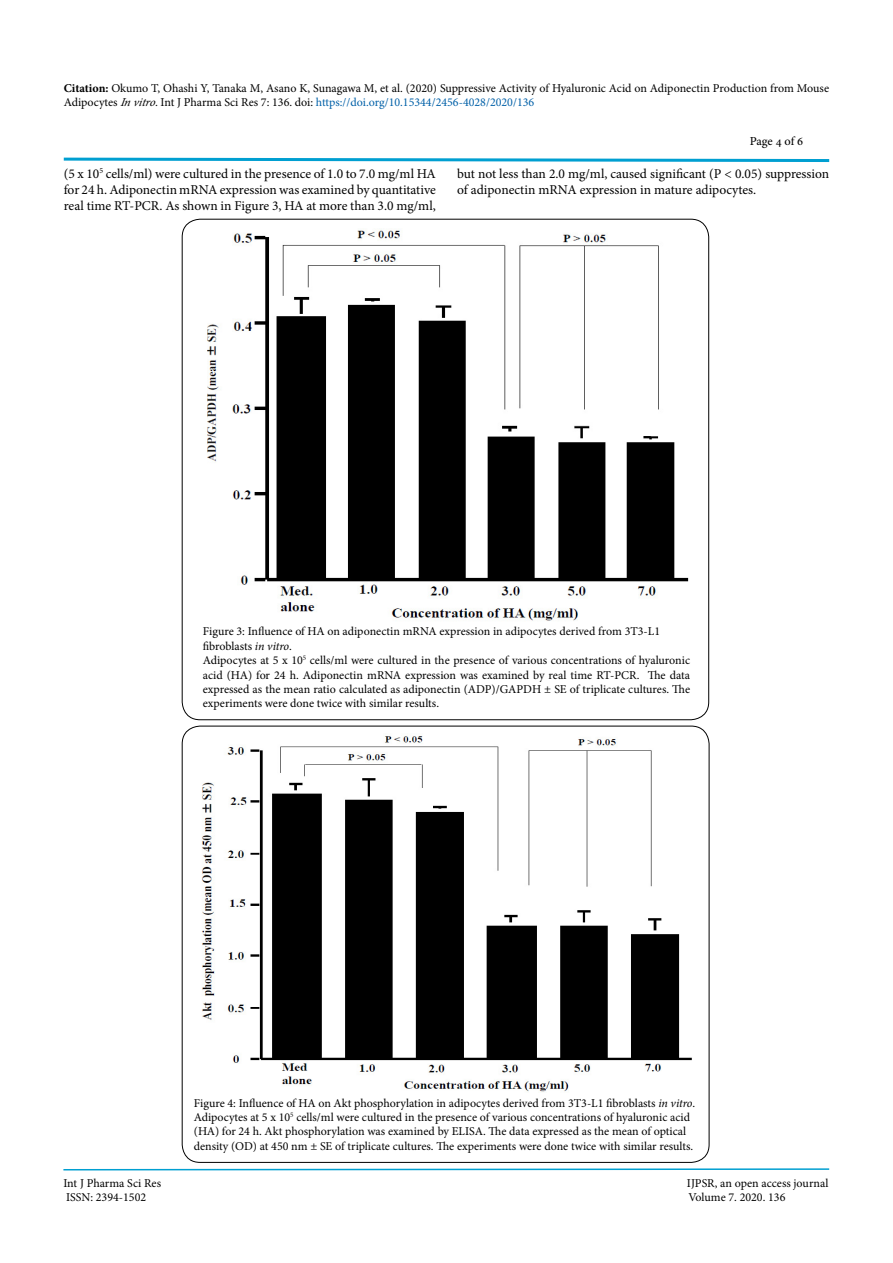
<style>
.page{position:relative;width:893px;height:1263px;background:#fff}
.page>*{position:absolute;margin:0;border:0;box-sizing:border-box;transform-origin:0 0}
.t1{font:13.5px/16.2px "Minion Pro";color:#000;text-align:justify}
.t2{font:12px/14.4px "Minion Pro";color:#000}
.t3{font:12px "Adobe Hebrew";letter-spacing:-.01em;color:#000}
.s1{font-weight:700}
.s2{font-style:italic}
.s3{color:#0060a8}
</style>
<div class="page">
<svg style="left:63px;top:1168px;width:767px;height:3px;background:#7fcee7"></svg>
<svg style="left:63px;top:157px;width:767px;height:5px"></svg>
<img style="left:206px;top:230px;width:483px;height:391px">
<img style="left:201px;top:736px;width:491px;height:356px">
<p class="t2" style="left:64px;top:81px;width:767px"><span class="s1">Citation:</span> Okumo T, Ohashi Y, Tanaka M, Asano K, Sunagawa M, et al. (2020) Suppressive Activity of Hyaluronic Acid on Adiponectin Production from Mouse<br>Adipocytes <span class="s2">In vitro</span><span class="s2">.</span>Int J Pharma Sci Res 7: 136. doi: <span class="s3">https://doi.org/10.15344/2456-4028/2020/136</span></p>
<p class="t3" style="left:750px;top:134px;width:55px">Page 4 of 6</p>
<p class="t1" style="left:64px;top:165px;width:374px">(5 x 10<sup>5</sup> cells/ml) were cultured in the presence of 1.0 to 7.0 mg/ml HA for 24 h. Adiponectin mRNA expression was examined by quantitative real time RT-PCR. As shown in Figure 3, HA at more than 3.0 mg/ml,</p>
<p class="t1" style="left:457px;top:165px;width:374px">but not less than 2.0 mg/ml, caused significant (P &lt; 0.05) suppression of adiponectin mRNA expression in mature adipocytes.</p>
<p class="t2" style="left:203px;top:624px;width:489px">Figure 3: Influence of HA on adiponectin mRNA expression in adipocytes derived from 3T3-L1 fibroblasts <span class="s2">in vitro</span>.<br>Adipocytes at 5 x 10<sup>5</sup> cells/ml were cultured in the presence of various concentrations of hyaluronic acid (HA) for 24 h. Adiponectin mRNA expression was examined by real time RT-PCR. The data expressed as the mean ratio calculated as adiponectin (ADP)/GAPDH ± SE of triplicate cultures. The experiments were done twice with similar results.</p>
<p class="t2" style="left:194px;top:1095px;width:503px">Figure 4: Influence of HA on Akt phosphorylation in adipocytes derived from 3T3-L1 fibroblasts <span class="s2">in vitro</span>.<br>Adipocytes at 5 x 10<sup>5</sup> cells/ml were cultured in the presence of various concentrations of hyaluronic acid (HA) for 24 h. Akt phosphorylation was examined by ELISA. The data expressed as the mean of optical density (OD) at 450 nm ± SE of triplicate cultures. The experiments were done twice with similar results.</p>
<p class="t2" style="left:63px;top:1176px;width:99px">Int J Pharma Sci Res</p>
<p class="t2" style="left:687px;top:1176px;width:143px">IJPSR, an open access journal</p>
<p class="t2" style="left:66px;top:1190px;width:82px">ISSN: 2394-1502</p>
<p class="t2" style="left:688px;top:1190px;width:99px">Volume 7. 2020. 136</p>
</div>
